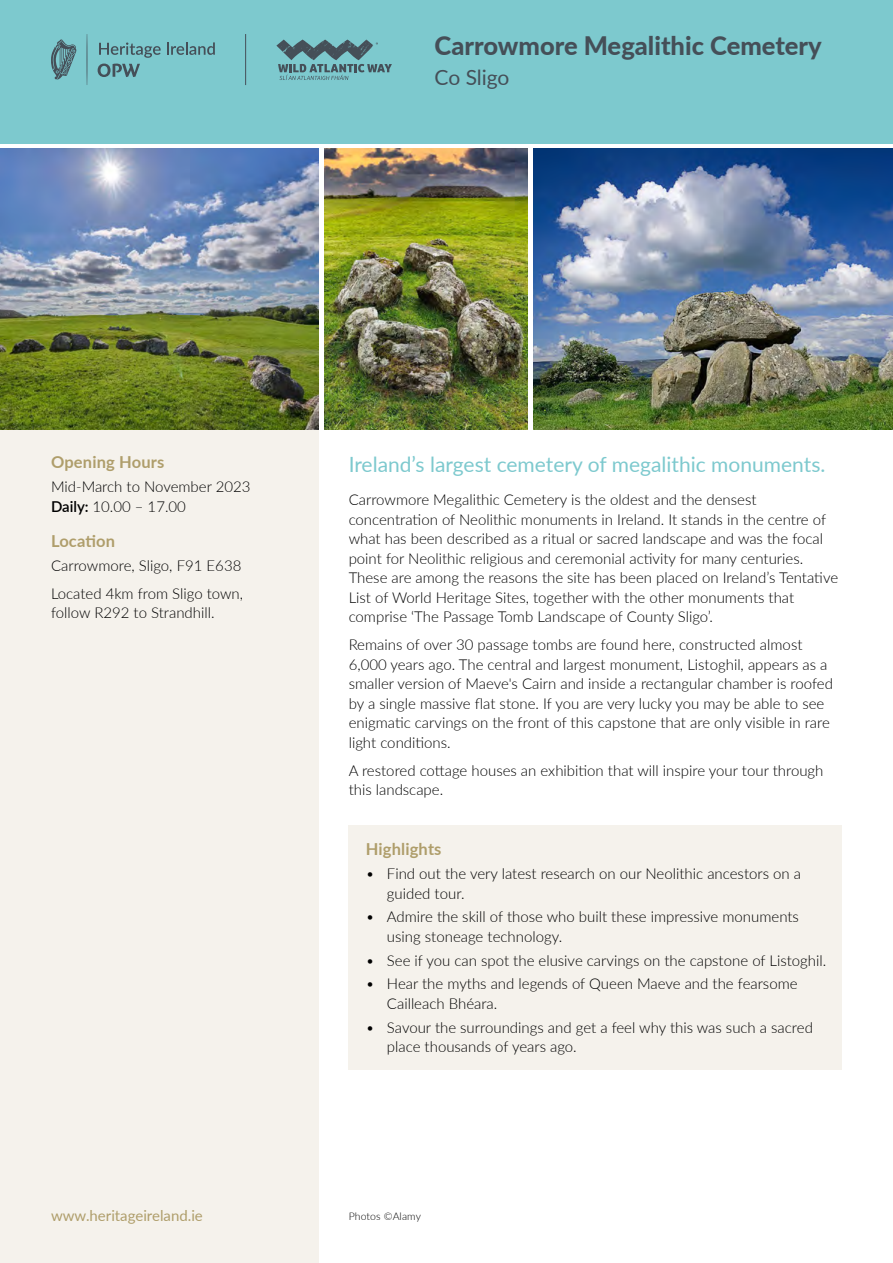
<style>
.page{position:relative;width:893px;height:1263px;background:#fff}
.page>*{position:absolute;margin:0;border:0;box-sizing:border-box;transform-origin:0 0}
.t1{font:800 25.5px "Lato";color:#454f58}
.t2{font:21px "Lato";color:#7dc9ce}
.t3{font:21px "Lato";letter-spacing:-.01em;color:#454f58}
.t4{font:700 16.5px "Lato";letter-spacing:.01em;color:#af9e6b}
.t5{font:300 15px/19.5px "Lato";color:#000}
.t6{font:15px "Lato";color:#af9e6b}
.t7{font:300 10.5px "Lato";letter-spacing:.01em;color:#000}
.s1{font-weight:600}
</style>
<div class="page">
<div style="left:0;top:0;width:893px;height:143px;background:#7dc9ce"></div>
<svg style="left:87px;top:34px;width:1px;height:51px"></svg>
<svg style="left:51px;top:39px;width:26px;height:40px"></svg>
<svg style="left:98px;top:64px;width:42px;height:13px"></svg>
<svg style="left:99px;top:42px;width:62px;height:16px"></svg>
<svg style="left:167px;top:42px;width:48px;height:13px"></svg>
<div style="left:0;top:428px;width:318px;height:835px;background:#f5f2ec"></div>
<img style="left:0;top:148px;width:318px;height:281px">
<img style="left:324px;top:148px;width:203px;height:281px">
<img style="left:533px;top:148px;width:360px;height:281px">
<hr style="left:245px;top:34px;width:1px;height:51px;background:#454f58">
<div style="left:349px;top:825px;width:493px;height:244px;background:#f5f2ec"></div>
<svg style="left:276px;top:40px;width:116px;height:40px"></svg>
<h1 class="t1" style="left:435px;top:26px;width:389px">Carrowmore Megalithic Cemetery</h1>
<h2 class="t3" style="left:435px;top:62px;width:76px">Co Sligo</h2>
<p class="t4" style="left:51px;top:450px;width:115px">Opening Hours</p>
<p class="t5" style="left:51px;top:476px;width:201px">Mid-March to November 2023<br><span class="s1">Daily:</span> 10.00 – 17.00</p>
<p class="t4" style="left:51px;top:529px;width:66px">Location</p>
<p class="t5" style="left:51px;top:551px;width:194px;line-height:28px">Carrowmore, Sligo, F91 E638<br>Located 4km from Sligo town,</p>
<p class="t5" style="left:51px;top:602px;width:165px">follow R292 to Strandhill.</p>
<h2 class="t2" style="left:349px;top:449px;width:478px">Ireland’s largest cemetery of megalithic monuments.</h2>
<p class="t5" style="left:349px;top:490px;width:491px">Carrowmore Megalithic Cemetery is the oldest and the densest concentration of Neolithic monuments in Ireland. It stands in the centre of what has been described as a ritual or sacred landscape and was the focal point for Neolithic religious and ceremonial activity for many centuries.<br>These are among the reasons the site has been placed on Ireland’s Tentative List of World Heritage Sites, together with the other monuments that comprise ‘The Passage Tomb Landscape of County Sligo’.</p>
<p class="t5" style="left:349px;top:635px;width:486px">Remains of over 30 passage tombs are found here, constructed almost 6,000 years ago. The central and largest monument, Listoghil, appears as a smaller version of Maeve's Cairn and inside a rectangular chamber is roofed by a single massive flat stone. If you are very lucky you may be able to see enigmatic carvings on the front of this capstone that are only visible in rare light conditions.</p>
<p class="t5" style="left:349px;top:760px;width:476px">A restored cottage houses an exhibition that will inspire your tour through this landscape.</p>
<p class="t4" style="left:366px;top:837px;width:77px">Highlights</p>
<p class="t5" style="left:387px;top:863px;width:416px;text-indent:-21px">• Find out the very latest research on our Neolithic ancestors on a guided tour.</p>
<p class="t5" style="left:387px;top:906px;width:414px;text-indent:-21px">• Admire the skill of those who built these impressive monuments using stoneage technology.</p>
<p class="t5" style="left:366px;top:950px;width:462px">• See if you can spot the elusive carvings on the capstone of Listoghil.</p>
<p class="t5" style="left:387px;top:973px;width:412px;text-indent:-21px">• Hear the myths and legends of Queen Maeve and the fearsome<br>Cailleach Bhéara.</p>
<p class="t5" style="left:387px;top:1017px;width:427px;text-indent:-21px">• Savour the surroundings and get a feel why this was such a sacred place thousands of years ago.</p>
<p class="t6" style="left:51px;top:1205px;width:153px">www.heritageireland.ie</p>
<p class="t7" style="left:349px;top:1209px;width:74px">Photos ©Alamy</p>
</div>
